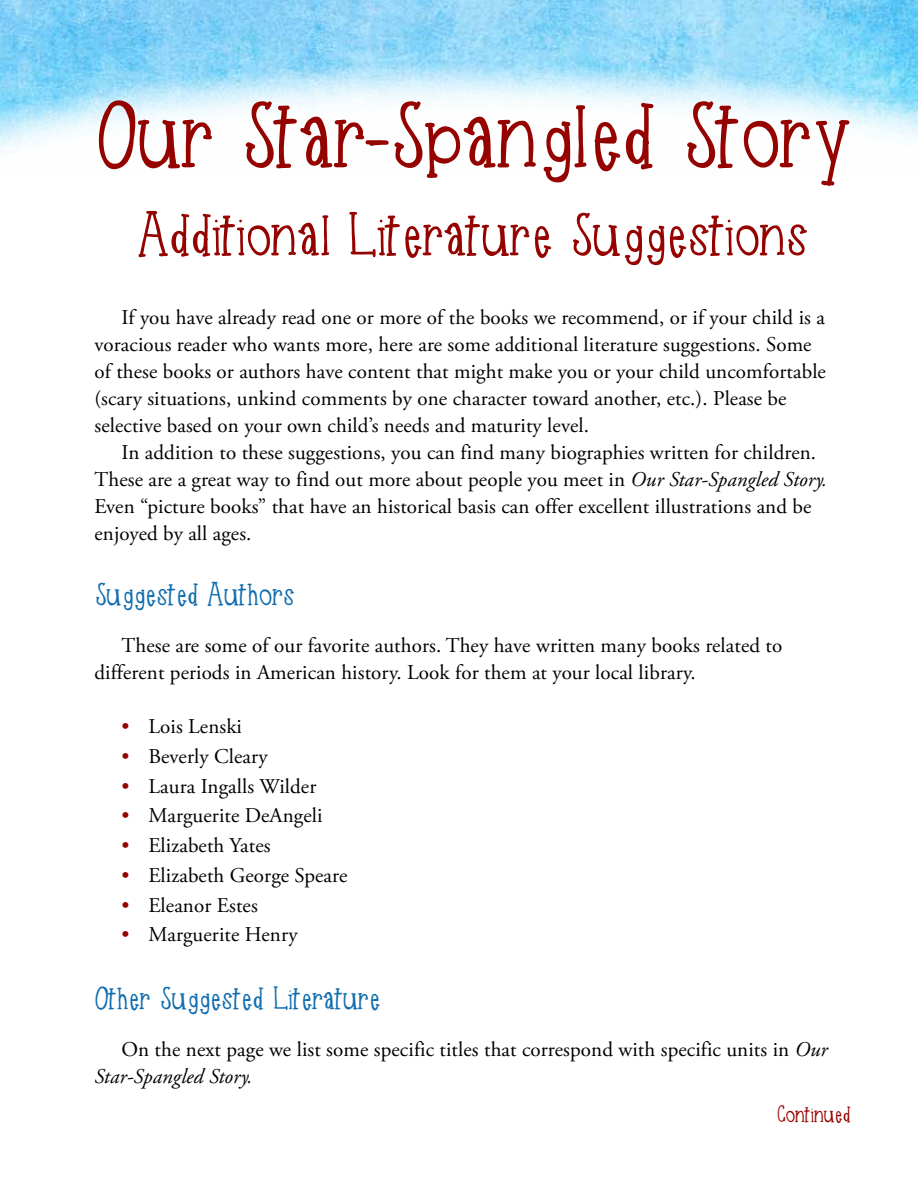
<style>
.page{position:relative;width:918px;height:1188px;background:#fff}
.page>*{position:absolute;margin:0;border:0;box-sizing:border-box;transform-origin:0 0}
.t1{font:93px "Quirked";color:#950300}
.t2{font:60px "Quirked";color:#950300}
.t3{font:31.5px "Quirked";color:#116daf}
.t4{font:22.5px "Quirked";color:#950300}
.t5{font:21px/27px "Adobe Garamond Pro";letter-spacing:.005em;color:#000}
.s1{font-style:italic}
.s2{color:#950300}
</style>
<div class="page">
<img style="left:0;top:0;width:918px;height:51px">
<svg style="left:0;top:51px;width:918px;height:103px"></svg>
<h1 class="t1" style="left:95px;top:96px;width:756px">Our Star-Spangled Story</h1>
<h2 class="t2" style="left:138px;top:209px;width:671px">Additional Literature Suggestions</h2>
<p class="t5" style="left:94px;top:305px;width:733px;text-indent:27px">If you have already read one or more of the books we recommend, or if your child is a voracious reader who wants more, here are some additional literature suggestions. Some of these books or authors have content that might make you or your child uncomfortable (scary situations, unkind comments by one character toward another, etc.). Please be selective based on your own child’s needs and maturity level.</p>
<p class="t5" style="left:94px;top:440px;width:734px;text-indent:27px">In addition to these suggestions, you can find many biographies written for children.<br>These are a great way to find out more about people you meet in <span class="s1">Our Star-Spangled Story.<br></span>Even “picture books” that have an historical basis can offer excellent illustrations and be enjoyed by all ages.</p>
<h3 class="t3" style="left:94px;top:581px;width:201px">Suggested Authors</h3>
<p class="t5" style="left:94px;top:633px;width:689px;text-indent:27px">These are some of our favorite authors. They have written many books related to different periods in American history. Look for them at your local library.</p>
<p class="t5" style="left:122px;top:714px;width:122px"><span class="s2">•</span> Lois Lenski</p>
<p class="t5" style="left:122px;top:744px;width:148px"><span class="s2">•</span> Beverly Cleary</p>
<p class="t5" style="left:122px;top:773px;width:196px"><span class="s2">•</span> Laura Ingalls Wilder</p>
<p class="t5" style="left:122px;top:803px;width:203px"><span class="s2">•</span> Marguerite DeAngeli</p>
<p class="t5" style="left:122px;top:833px;width:151px"><span class="s2">•</span> Elizabeth Yates</p>
<p class="t5" style="left:122px;top:862px;width:227px"><span class="s2">•</span> Elizabeth George Speare</p>
<p class="t5" style="left:122px;top:892px;width:138px"><span class="s2">•</span> Eleanor Estes</p>
<p class="t5" style="left:122px;top:922px;width:178px"><span class="s2">•</span> Marguerite Henry</p>
<h3 class="t3" style="left:94px;top:985px;width:287px">Other Suggested Literature</h3>
<p class="t5" style="left:94px;top:1037px;width:735px;text-indent:27px">On the next page we list some specific titles that correspond with specific units in <span class="s1">Our<br>Star-Spangled Story.</span></p>
<p class="t4" style="left:777px;top:1105px;width:75px">Continued</p>
</div>
